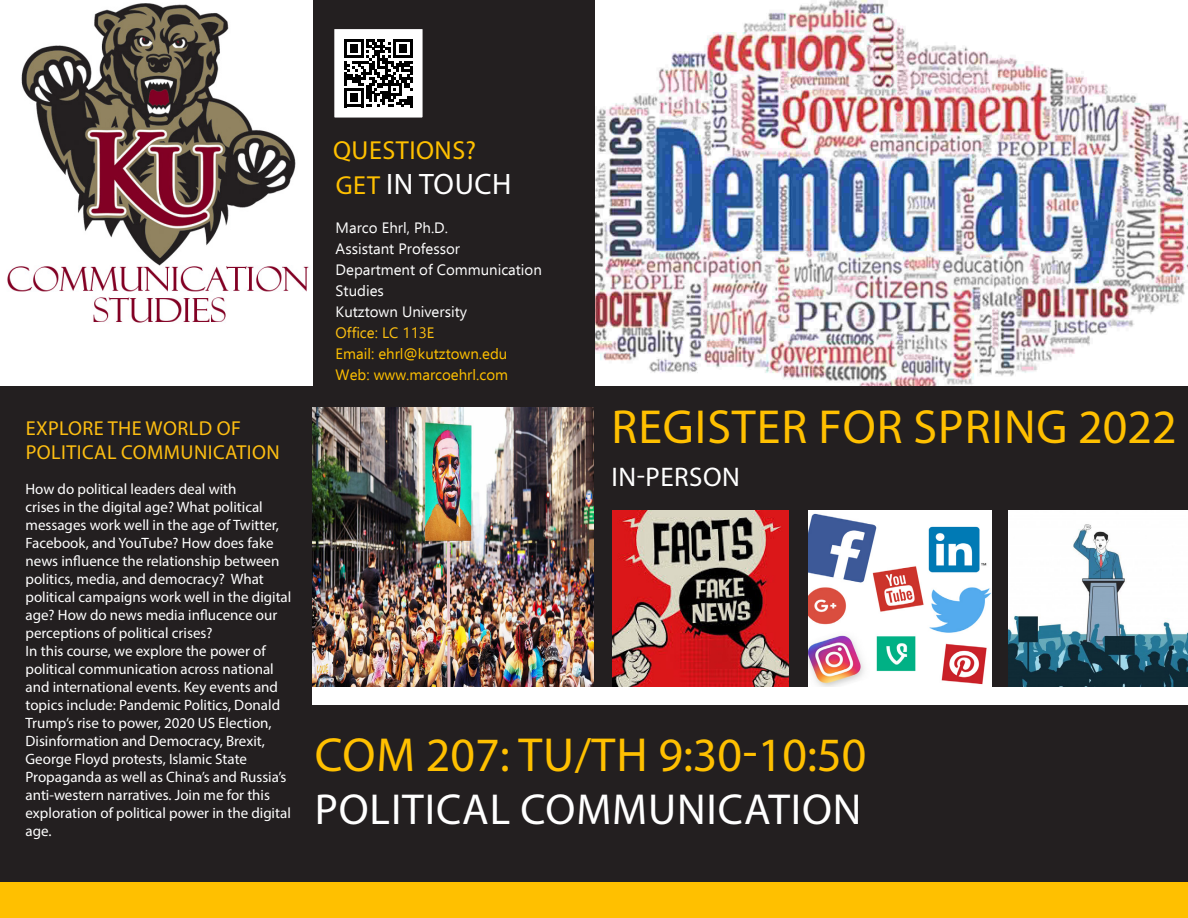
<style>
.page{position:relative;width:1188px;height:918px;background:#231f20}
.page>*{position:absolute;margin:0;border:0;box-sizing:border-box;transform-origin:0 0}
.t1{font:48px "Myriad Pro";color:#ffc000}
.t2{font:48px "Myriad Pro";letter-spacing:.02em;color:#ffc000}
.t3{font:43.5px "Myriad Pro";letter-spacing:.02em;color:#fff}
.t4{font:29.7px "Myriad Pro";letter-spacing:.02em;color:#fff}
.t5{font:27px "Myriad Pro";letter-spacing:.02em;color:#fff}
.t6{font:26.1px "Myriad Pro";letter-spacing:.02em;color:#ffc000}
.t7{font:20.25px/24.3px "Myriad Pro";letter-spacing:.02em;color:#fdbe12}
.t8{font:15px/18px "Myriad Pro";color:#fff}
.t9{font:15px/21px "Ebrima";color:#fff}
.t10{font:15px "Ebrima";color:#ffc000}
.t11{font:15px "Ebrima";color:#fdc011}
.s1{font-size:26.1px;color:#ffc000}
</style>
<div class="page">
<img style="left:595px;top:0;width:593px;height:386px">
<img style="left:612px;top:511px;width:177px;height:175px">
<img style="left:1008px;top:511px;width:180px;height:176px">
<div style="left:0;top:882px;width:1188px;height:36px;background:#ffc000"></div>
<div style="left:0;top:0;width:313px;height:386px;background:#fff"></div>
<img style="left:7px;top:3px;width:302px;height:320px">
<img style="left:313px;top:407px;width:281px;height:279px">
<div style="left:313px;top:687px;width:875px;height:17px;background:#fff"></div>
<div style="left:334px;top:28px;width:89px;height:90px;background:#fff"></div>
<svg style="left:344px;top:39px;width:68px;height:68px"></svg>
<div style="left:333px;top:28px;width:91px;height:91px;border:2px solid #231f20"></div>
<img style="left:808px;top:510px;width:183px;height:177px">
<p class="t7" style="left:26px;top:415px;width:256px">EXPLORE THE WORLD OF<br>POLITICAL COMMUNICATION</p>
<p class="t8" style="left:26px;top:479px;width:267px">How do political leaders deal with<br>crises in the digital age? What political messages work well in the age of Twitter, Facebook, and YouTube? How does fake news influence the relationship between politics, media, and democracy? What political campaigns work well in the digital age? How do news media influcence our perceptions of political crises?</p>
<p class="t8" style="left:26px;top:641px;width:267px">In this course, we explore the power of political communication across national and international events. Key events and topics include: Pandemic Politics, Donald Trump’s rise to power, 2020 US Election, Disinformation and Democracy, Brexit, George Floyd protests, Islamic State Propaganda as well as China’s and Russia’s anti-western narratives. Join me for this exploration of political power in the digital age.</p>
<p class="t6" style="left:333px;top:135px;width:145px">QUESTIONS?</p>
<p class="t4" style="left:336px;top:166px;width:177px"><span class="s1">GET</span> IN TOUCH</p>
<p class="t9" style="left:336px;top:217px;width:114px">Marco Ehrl, Ph.D.</p>
<p class="t9" style="left:336px;top:238px;width:126px">Assistant Professor</p>
<p class="t9" style="left:336px;top:259px;width:208px">Department of Communication<br>Studies</p>
<p class="t9" style="left:336px;top:301px;width:133px">Kutztown University</p>
<p class="t11" style="left:336px;top:322px;width:100px">Office: LC 113E</p>
<p class="t10" style="left:336px;top:343px;width:173px">Email: ehrl@kutztown.edu</p>
<p class="t10" style="left:336px;top:364px;width:174px">Web: www.marcoehrl.com</p>
<p class="t2" style="left:612px;top:397px;width:567px">REGISTER FOR SPRING 2022</p>
<p class="t5" style="left:611px;top:461px;width:130px">IN-PERSON</p>
<p class="t1" style="left:315px;top:726px;width:553px">COM 207: TU/TH 9:30-10:50</p>
<p class="t3" style="left:315px;top:782px;width:548px">POLITICAL COMMUNICATION</p>
</div>
